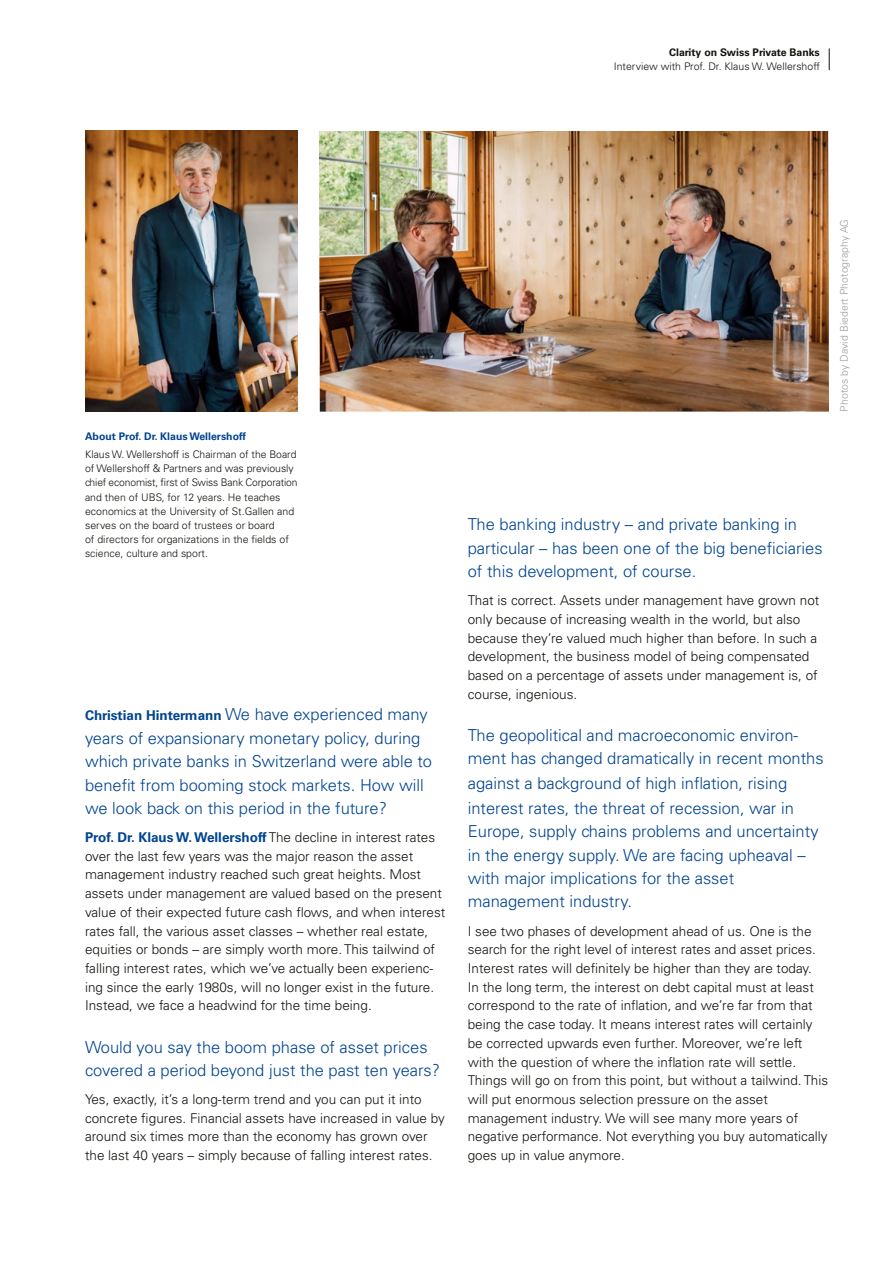
<style>
.page{position:relative;width:893px;height:1263px;background:#fff}
.page>*{position:absolute;margin:0;border:0;box-sizing:border-box;transform-origin:0 0}
.t1{font:300 16.5px/23.4px "Univers LT Std";color:#00448f}
.t2{font:300 13.5px/18.8px "Univers LT Std";color:#12120d}
.t3{font:300 10.5px/14.1px "Univers LT Std";color:#12120d}
.t4{font:300 10.5px "Univers LT Std";letter-spacing:.005em;color:#9d9e9e}
.t5{font:700 10.5px "Univers LT Std";color:#00448f}
.t6{font:700 10.5px "Univers LT Std";color:#12120d}
.s1{font-weight:700;font-size:13.5px}
.s2{font-weight:700;color:#00448f}
</style>
<div class="page">
<svg style="left:829px;top:48px;width:1px;height:22px"></svg>
<img style="left:319px;top:131px;width:510px;height:281px">
<img style="left:85px;top:131px;width:213px;height:281px">
<p class="t6" style="left:669px;top:46px;width:152px">Clarity on Swiss Private Banks</p>
<p class="t3" style="left:614px;top:59px;width:207px">Interview with Prof. Dr. Klaus W. Wellershoff</p>
<p class="t5" style="left:85px;top:430px;width:162px">About Prof. Dr. Klaus Wellershoff</p>
<p class="t3" style="left:85px;top:448px;width:214px">Klaus W. Wellershoff is Chairman of the Board of Wellershoff &amp; Partners and was previously chief economist, first of Swiss Bank Corporation and then of UBS, for 12 years. He teaches economics at the University of St.Gallen and serves on the board of trustees or board<br>of directors for organizations in the fields of science, culture and sport.</p>
<p class="t1" style="left:85px;top:703px;width:349px"><span class="s1">Christian Hintermann</span> We have experienced many years of expansionary monetary policy, during which private banks in Switzerland were able to benefit from booming stock markets. How will we look back on this period in the future?</p>
<p class="t2" style="left:85px;top:828px;width:362px"><span class="s2">Prof. Dr. Klaus W. Wellershoff</span> The decline in interest rates over the last few years was the major reason the asset management industry reached such great heights. Most assets under management are valued based on the present value of their expected future cash flows, and when interest rates fall, the various asset classes – whether real estate, equities or bonds – are simply worth more. This tailwind of falling interest rates, which we’ve actually been experienc&shy;ing since the early 1980s, will no longer exist in the future.<br>Instead, we face a headwind for the time being.</p>
<p class="t1" style="left:85px;top:1035px;width:357px">Would you say the boom phase of asset prices covered a period beyond just the past ten years?</p>
<p class="t2" style="left:85px;top:1090px;width:361px">Yes, exactly, it’s a long-term trend and you can put it into concrete figures. Financial assets have increased in value by around six times more than the economy has grown over the last 40 years – simply because of falling interest rates.</p>
<p class="t4" style="left:838px;top:412px;width:194px;rotate:-90deg">Photos by David Biedert Photography AG</p>
<p class="t1" style="left:468px;top:513px;width:356px">The banking industry – and private banking in particular – has been one of the big beneficiaries of this development, of course.</p>
<p class="t2" style="left:468px;top:591px;width:353px">That is correct. Assets under management have grown not only because of increasing wealth in the world, but also because they’re valued much higher than before. In such a development, the business model of being compensated based on a percentage of assets under management is, of course, ingenious.</p>
<p class="t1" style="left:468px;top:723px;width:357px">The geopolitical and macroeconomic environ-- ment has changed dramatically in recent months</p>
<p class="t1" style="left:468px;top:771px;width:328px;line-height:24.9px">against a background of high inflation, rising interest rates, the threat of recession, war in</p>
<p class="t1" style="left:468px;top:820px;width:353px">Europe, supply chains problems and uncertainty in the energy supply. We are facing upheaval – with major implications for the asset management industry.</p>
<p class="t2" style="left:468px;top:921px;width:362px">I see two phases of development ahead of us. One is the search for the right level of interest rates and asset prices.<br>Interest rates will definitely be higher than they are today.<br>In the long term, the interest on debt capital must at least correspond to the rate of inflation, and we’re far from that being the case today. It means interest rates will certainly be corrected upwards even further. Moreover, we’re left with the question of where the inflation rate will settle.<br>Things will go on from this point, but without a tailwind. This will put enormous selection pressure on the asset management industry. We will see many more years of negative performance. Not everything you buy automatically goes up in value anymore.</p>
</div>
